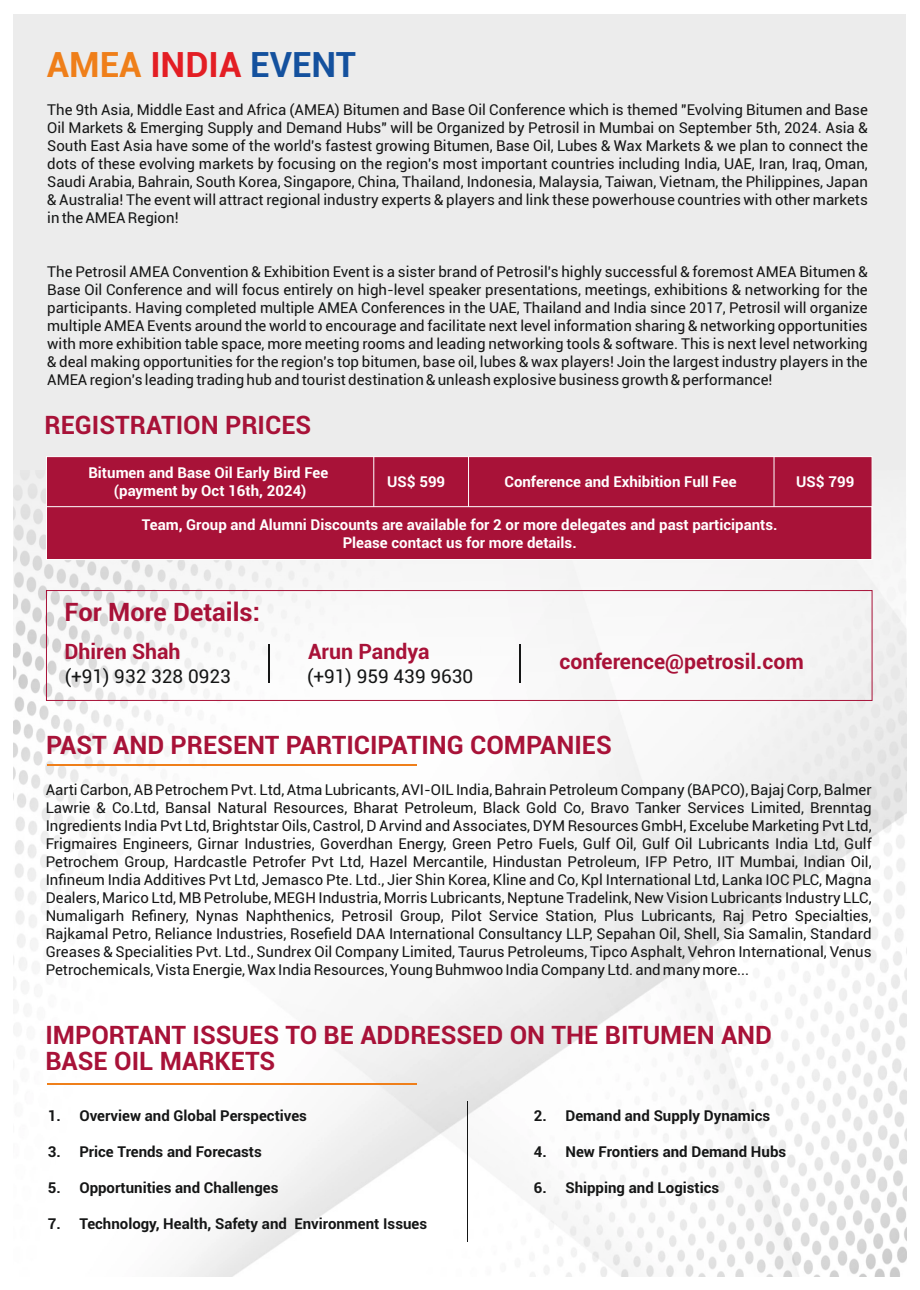
<style>
.page{position:relative;width:920px;height:1290px;background:#fff}
.page>*{position:absolute;margin:0;border:0;box-sizing:border-box;transform-origin:0 0}
.t1{font:700 35.1px "Roboto";color:#e31e24}
.t2{font:700 25.5px/26.7px "Roboto";color:#a81238}
.t3{font:700 21.3px "Roboto";color:#a81238}
.t4{font:19.05px "Roboto";color:#151616}
.t5{font:15px/18px "Roboto";color:#151616;text-align:justify}
.t6{font:700 15px "Roboto";color:#151616}
.t7{font:700 15px/18px "Roboto";color:#fff;text-align:center}
.s1{color:#ef7f1a}
.s2{color:#14519e}
</style>
<div class="page">
<div style="left:13px;top:14px;width:893px;height:1262px;background:#ececec"></div>
<img style="left:14px;top:497px;width:893px;height:779px">
<div style="left:46px;top:456px;width:827px;height:104px;background:#a81238"></div>
<div style="left:46px;top:506px;width:826px;height:54px;border:1px solid #fff"></div>
<hr style="left:774px;top:457px;width:1px;height:50px;background:#fff">
<hr style="left:373px;top:457px;width:1px;height:50px;background:#fff">
<hr style="left:468px;top:457px;width:1px;height:50px;background:#fff">
<hr style="left:269px;top:644px;width:1px;height:39px;background:#151616">
<hr style="left:47px;top:764px;width:369px;height:1px;background:#ef7f1a">
<hr style="left:467px;top:1101px;width:1px;height:141px;background:#151616">
<hr style="left:48px;top:1083px;width:369px;height:2px;background:#ef7f1a">
<hr style="left:519px;top:644px;width:1px;height:39px;background:#151616">
<div style="left:46px;top:590px;width:826px;height:111px;border:1px solid #a81238"></div>
<h1 class="t1" style="left:47px;top:51px;width:311px"><span class="s1">AMEA</span> INDIA <span class="s2">EVENT</span></h1>
<p class="t5" style="left:47px;top:103px;width:822px">The 9th Asia, Middle East and Africa (AMEA) Bitumen and Base Oil Conference which is themed "Evolving Bitumen and Base Oil Markets &amp; Emerging Supply and Demand Hubs" will be Organized by Petrosil in Mumbai on September 5th, 2024. Asia &amp; South East Asia have some of the world's fastest growing Bitumen, Base Oil, Lubes &amp; Wax Markets &amp; we plan to connect the dots of these evolving markets by focusing on the region's most important countries including India, UAE, Iran, Iraq, Oman, Saudi Arabia, Bahrain, South Korea, Singapore, China, Thailand, Indonesia, Malaysia, Taiwan, Vietnam, the Philippines, Japan &amp; Australia! The event will attract regional industry experts &amp; players and link these powerhouse countries with other markets in the AMEA Region!</p>
<p class="t5" style="left:47px;top:265px;width:822px">The Petrosil AMEA Convention &amp; Exhibition Event is a sister brand of Petrosil's highly successful &amp; foremost AMEA Bitumen &amp; Base Oil Conference and will focus entirely on high-level speaker presentations, meetings, exhibitions &amp; networking for the participants. Having completed multiple AMEA Conferences in the UAE, Thailand and India since 2017, Petrosil will organize multiple AMEA Events around the world to encourage and facilitate next level information sharing &amp; networking opportunities with more exhibition table space, more meeting rooms and leading networking tools &amp; software. This is next level networking &amp; deal making opportunities for the region's top bitumen, base oil, lubes &amp; wax players! Join the largest industry players in the AMEA region's leading trading hub and tourist destination &amp; unleash explosive business growth &amp; performance!</p>
<h2 class="t2" style="left:44px;top:414px;width:268px">REGISTRATION PRICES</h2>
<p class="t7" style="left:88px;top:465px;width:241px">Bitumen and Base Oil Early Bird Fee (payment by Oct 16th, 2024)</p>
<p class="t7" style="left:387px;top:474px;width:60px">US$ 599</p>
<p class="t7" style="left:504px;top:474px;width:234px">Conference and Exhibition Full Fee</p>
<p class="t7" style="left:796px;top:474px;width:60px">US$ 799</p>
<p class="t7" style="left:142px;top:517px;width:637px">Team, Group and Alumni Discounts are available for 2 or more delegates and past participants.<br>Please contact us for more details.</p>
<h2 class="t2" style="left:65px;top:601px;width:197px">For More Details:</h2>
<h3 class="t3" style="left:65px;top:643px;width:118px">Dhiren Shah</h3>
<p class="t4" style="left:65px;top:668px;width:168px">(+91) 932 328 0923</p>
<h3 class="t3" style="left:308px;top:643px;width:123px">Arun Pandya</h3>
<p class="t4" style="left:307px;top:668px;width:168px">(+91) 959 439 9630</p>
<h3 class="t3" style="left:559px;top:653px;width:246px">conference@petrosil.com</h3>
<h2 class="t2" style="left:46px;top:734px;width:567px">PAST AND PRESENT PARTICIPATING COMPANIES</h2>
<p class="t5" style="left:46px;top:782px;width:827px">Aarti Carbon, AB Petrochem Pvt. Ltd, Atma Lubricants, AVI-OIL India, Bahrain Petroleum Company (BAPCO), Bajaj Corp, Balmer Lawrie &amp; Co.Ltd, Bansal Natural Resources, Bharat Petroleum, Black Gold Co, Bravo Tanker Services Limited, Brenntag Ingredients India Pvt Ltd, Brightstar Oils, Castrol, D Arvind and Associates, DYM Resources GmbH, Excelube Marketing Pvt Ltd, Frigmaires Engineers, Girnar Industries, Goverdhan Energy, Green Petro Fuels, Gulf Oil, Gulf Oil Lubricants India Ltd, Gulf Petrochem Group, Hardcastle Petrofer Pvt Ltd, Hazel Mercantile, Hindustan Petroleum, IFP Petro, IIT Mumbai, Indian Oil, Infineum India Additives Pvt Ltd, Jemasco Pte. Ltd., Jier Shin Korea, Kline and Co, Kpl International Ltd, Lanka IOC PLC, Magna Dealers, Marico Ltd, MB Petrolube, MEGH Industria, Morris Lubricants, Neptune Tradelink, New Vision Lubricants Industry LLC, Numaligarh Refinery, Nynas Naphthenics, Petrosil Group, Pilot Service Station, Plus Lubricants, Raj Petro Specialties, Rajkamal Petro, Reliance Industries, Rosefield DAA International Consultancy LLP, Sepahan Oil, Shell, Sia Samalin, Standard Greases &amp; Specialities Pvt. Ltd., Sundrex Oil Company Limited, Taurus Petroleums, Tipco Asphalt, Vehron International, Venus Petrochemicals, Vista Energie, Wax India Resources, Young Buhmwoo India Company Ltd. and many more...</p>
<h2 class="t2" style="left:45px;top:1024px;width:728px">IMPORTANT ISSUES TO BE ADDRESSED ON THE BITUMEN AND<br>BASE OIL MARKETS</h2>
<p class="t6" style="left:48px;top:1110px;width:261px">1. Overview and Global Perspectives</p>
<p class="t6" style="left:534px;top:1110px;width:238px">2. Demand and Supply Dynamics</p>
<p class="t6" style="left:48px;top:1146px;width:216px">3. Price Trends and Forecasts</p>
<p class="t6" style="left:534px;top:1146px;width:254px">4. New Frontiers and Demand Hubs</p>
<p class="t6" style="left:48px;top:1182px;width:232px">5. Opportunities and Challenges</p>
<p class="t6" style="left:534px;top:1182px;width:187px">6. Shipping and Logistics</p>
<p class="t6" style="left:48px;top:1218px;width:381px">7. Technology, Health, Safety and Environment Issues</p>
</div>
